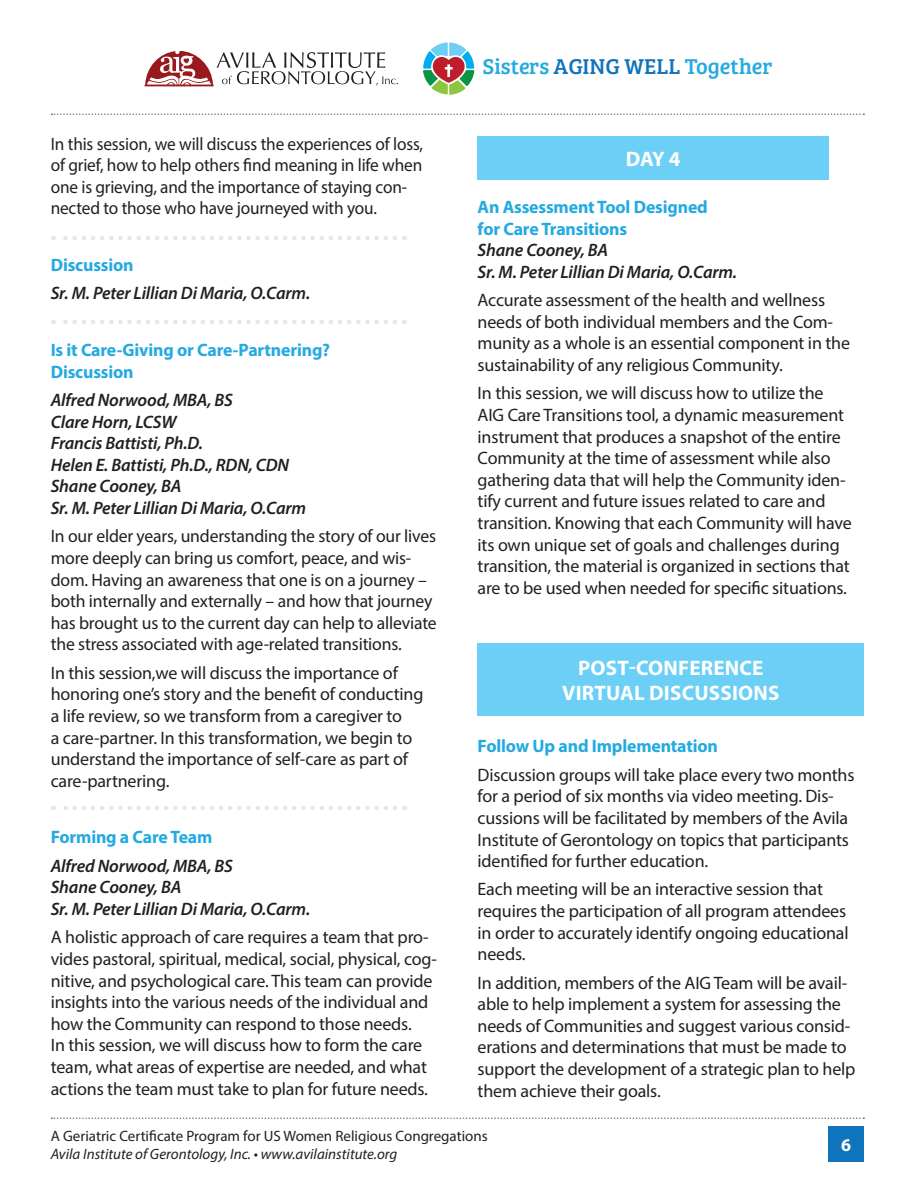
<style>
.page{position:relative;width:918px;height:1188px;background:#fff}
.page>*{position:absolute;margin:0;border:0;box-sizing:border-box;transform-origin:0 0}
.t1{font:22.2px "Bree Serif";color:#24aae1}
.t2{font:700 21px/25.2px "Myriad Pro";letter-spacing:.01em;color:#fff;text-align:center}
.t3{font:18px/21.6px "Myriad Pro";letter-spacing:-.01em;color:#231f20}
.t4{font:italic 600 18px/21.6px "Myriad Pro";letter-spacing:-.01em;color:#231f20}
.t5{font:18px/21.6px "Myriad Pro";letter-spacing:-.01em;color:#231f20;scale:.96 1}
.t6{font:700 18px/21.6px "Myriad Pro";letter-spacing:-.01em;color:#24aae1}
.t7{font:700 18px "Myriad Pro";color:#fff}
.t8{font:15px "Myriad Pro";color:#231f20}
.t9{font:italic 15px "Myriad Pro";color:#231f20}
.s1{color:#1074bc}
</style>
<div class="page">
<div style="left:478px;top:136px;width:351px;height:43px;background:#6bcff6"></div>
<svg style="left:52px;top:113px;width:812px;height:2px"></svg>
<svg style="left:145px;top:51px;width:253px;height:35px"></svg>
<svg style="left:423px;top:42px;width:51px;height:53px"></svg>
<div style="left:478px;top:643px;width:386px;height:73px;background:#6bcff6"></div>
<svg style="left:52px;top:1118px;width:812px;height:1px"></svg>
<div style="left:828px;top:1127px;width:36px;height:35px;background:#1074bc"></div>
<svg style="left:53px;top:236px;width:342px;height:4px"></svg>
<svg style="left:53px;top:320px;width:342px;height:4px"></svg>
<svg style="left:53px;top:806px;width:342px;height:4px"></svg>
<p class="t5" style="left:51px;top:132px;width:389px">In this session, we will discuss the experiences of loss, of grief, how to help others find meaning in life when one is grieving, and the importance of staying con&shy;nected to those who have journeyed with you.</p>
<p class="t6" style="left:51px;top:254px;width:84px">Discussion</p>
<p class="t4" style="left:51px;top:282px;width:261px">Sr. M. Peter Lillian Di Maria, O.Carm.</p>
<p class="t6" style="left:51px;top:339px;width:281px">Is it Care-Giving or Care-Partnering?<br>Discussion</p>
<p class="t4" style="left:51px;top:389px;width:257px">Alfred Norwood, MBA, BS<br>Clare Horn, LCSW<br>Francis Battisti, Ph.D.<br>Helen E. Battisti, Ph.D., RDN, CDN<br>Shane Cooney, BA<br>Sr. M. Peter Lillian Di Maria, O.Carm</p>
<p class="t3" style="left:51px;top:525px;width:387px">In our elder years, understanding the story of our lives more deeply can bring us comfort, peace, and wis&shy;dom. Having an awareness that one is on a journey – both internally and externally – and how that journey has brought us to the current day can help to alleviate the stress associated with age-related transitions.</p>
<p class="t3" style="left:51px;top:662px;width:374px">In this session,we will discuss the importance of honoring one’s story and the benefit of conducting a life review, so we transform from a caregiver to<br>a care-partner. In this transformation, we begin to understand the importance of self-care as part of care-partnering.</p>
<p class="t6" style="left:51px;top:826px;width:163px">Forming a Care Team</p>
<p class="t4" style="left:51px;top:855px;width:261px">Alfred Norwood, MBA, BS<br>Shane Cooney, BA<br>Sr. M. Peter Lillian Di Maria, O.Carm.</p>
<p class="t3" style="left:51px;top:926px;width:388px">A holistic approach of care requires a team that pro&shy;vides pastoral, spiritual, medical, social, physical, cog&shy;nitive, and psychological care. This team can provide insights into the various needs of the individual and how the Community can respond to those needs.<br>In this session, we will discuss how to form the care team, what areas of expertise are needed, and what actions the team must take to plan for future needs.</p>
<p class="t1" style="left:483px;top:50px;width:292px">Sisters <span class="s1">AGING WELL</span> Together</p>
<p class="t2" style="left:626px;top:145px;width:56px">DAY 4</p>
<p class="t6" style="left:478px;top:196px;width:232px">An Assessment Tool Designed for Care Transitions</p>
<p class="t4" style="left:478px;top:239px;width:261px">Shane Cooney, BA<br>Sr. M. Peter Lillian Di Maria, O.Carm.</p>
<p class="t3" style="left:478px;top:289px;width:374px">Accurate assessment of the health and wellness needs of both individual members and the Com&shy;munity as a whole is an essential component in the sustainability of any religious Community.</p>
<p class="t3" style="left:478px;top:382px;width:376px">In this session, we will discuss how to utilize the AIG Care Transitions tool, a dynamic measurement instrument that produces a snapshot of the entire Community at the time of assessment while also gathering data that will help the Community iden&shy;tify current and future issues related to care and transition. Knowing that each Community will have its own unique set of goals and challenges during transition, the material is organized in sections that are to be used when needed for specific situations.</p>
<p class="t2" style="left:562px;top:655px;width:219px">POST-CONFERENCE<br>VIRTUAL DISCUSSIONS</p>
<p class="t6" style="left:478px;top:735px;width:242px">Follow Up and Implementation</p>
<p class="t3" style="left:478px;top:764px;width:378px">Discussion groups will take place every two months for a period of six months via video meeting. Dis&shy;cussions will be facilitated by members of the Avila Institute of Gerontology on topics that participants identified for further education.</p>
<p class="t3" style="left:478px;top:878px;width:373px">Each meeting will be an interactive session that requires the participation of all program attendees in order to accurately identify ongoing educational needs.</p>
<p class="t3" style="left:478px;top:972px;width:379px">In addition, members of the AIG Team will be avail&shy;able to help implement a system for assessing the needs of Communities and suggest various consid&shy;erations and determinations that must be made to support the development of a strategic plan to help them achieve their goals.</p>
<p class="t8" style="left:51px;top:1127px;width:439px">A Geriatric Certificate Program for US Women Religious Congregations</p>
<p class="t9" style="left:51px;top:1145px;width:348px">Avila Institute of Gerontology, Inc. • www.avilainstitute.org</p>
<p class="t7" style="left:841px;top:1133px;width:11px">6</p>
</div>
